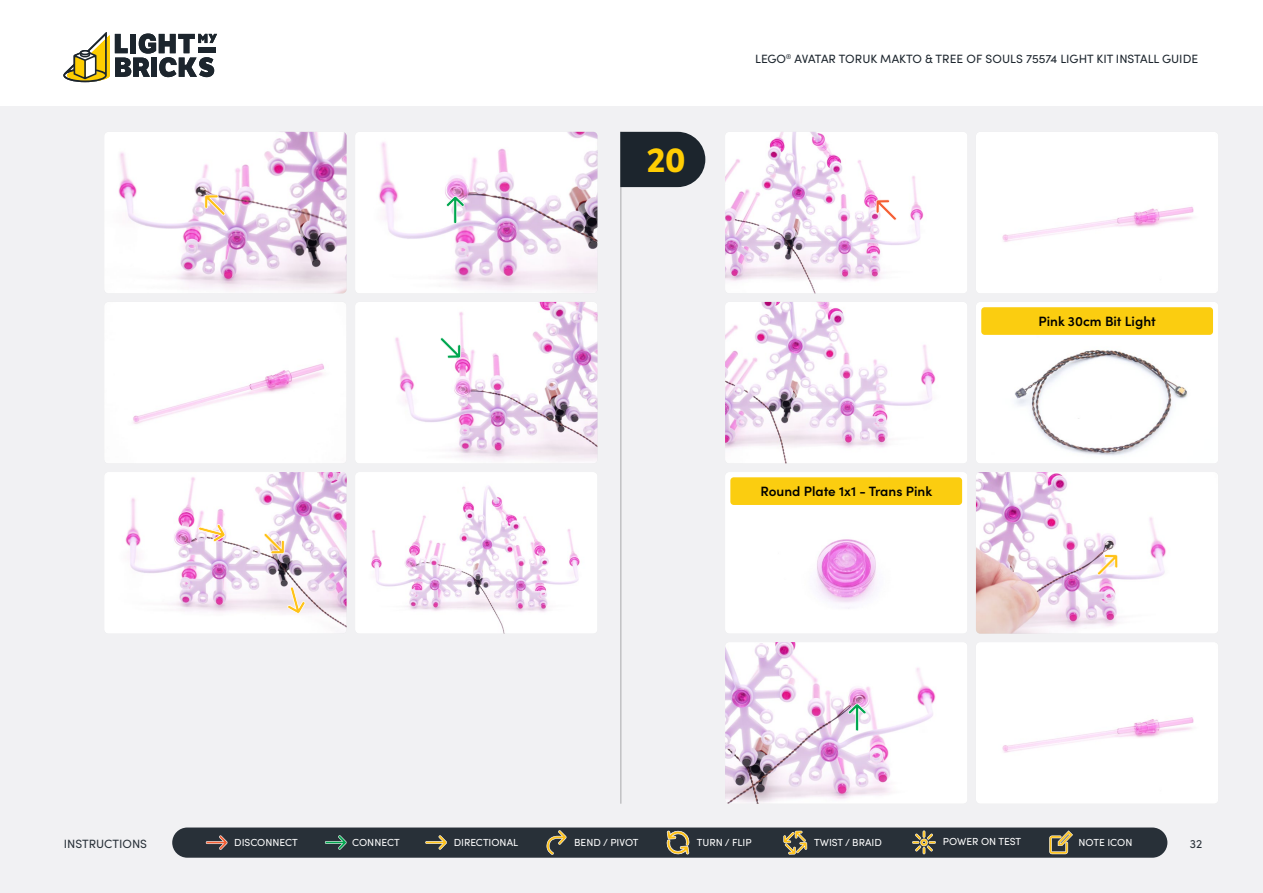
<style>
.page{position:relative;width:1263px;height:893px;background:#fff}
.page>*{position:absolute;margin:0;border:0;box-sizing:border-box;transform-origin:0 0}
.t1{font:700 33px "LFT Etica";color:#ffcd03}
.t2{font:600 13.5px "Sofia Pro";color:#000}
.t3{font:12px "Sofia Pro";color:#1c252d}
.t4{font:12px "Sofia Pro";color:#283038}
.t5{font:10.2px "Sofia Pro";color:#fff}
</style>
<div class="page">
<div style="left:0;top:106px;width:1263px;height:787px;background:#f1f1f3"></div>
<hr style="left:621px;top:132px;width:1px;height:672px;background:#000">
<div style="left:172px;top:827px;width:995px;height:31px;background:#283038;border-radius:15px"></div>
<svg style="left:783px;top:831px;width:24px;height:23px"></svg>
<svg style="left:206px;top:835px;width:22px;height:15px"></svg>
<svg style="left:325px;top:835px;width:22px;height:15px"></svg>
<svg style="left:425px;top:835px;width:22px;height:15px"></svg>
<svg style="left:546px;top:830px;width:21px;height:25px"></svg>
<svg style="left:1049px;top:830px;width:24px;height:24px"></svg>
<svg style="left:912px;top:830px;width:24px;height:24px"></svg>
<svg style="left:666px;top:830px;width:24px;height:25px"></svg>
<svg style="left:63px;top:32px;width:154px;height:50px"></svg>
<svg style="left:620px;top:132px;width:85px;height:55px;background:#2a323a"></svg>
<img style="left:355px;top:132px;width:242px;height:161px">
<div style="left:976px;top:132px;width:242px;height:161px;background:#fff"></div>
<img style="left:105px;top:132px;width:242px;height:161px">
<img style="left:725px;top:132px;width:242px;height:161px">
<img style="left:355px;top:302px;width:242px;height:161px">
<img style="left:355px;top:472px;width:242px;height:162px">
<img style="left:976px;top:472px;width:242px;height:162px">
<img style="left:105px;top:472px;width:242px;height:161px">
<div style="left:105px;top:302px;width:241px;height:161px;background:#fff"></div>
<img style="left:725px;top:302px;width:242px;height:161px">
<img style="left:725px;top:642px;width:242px;height:162px">
<svg style="left:876px;top:199px;width:21px;height:22px"></svg>
<svg style="left:446px;top:196px;width:18px;height:28px"></svg>
<svg style="left:204px;top:194px;width:22px;height:22px"></svg>
<img style="left:976px;top:302px;width:242px;height:161px">
<div style="left:981px;top:307px;width:232px;height:28px;background:#fbcd10;border-radius:3px"></div>
<img style="left:725px;top:472px;width:242px;height:161px">
<div style="left:730px;top:477px;width:232px;height:28px;background:#fbcd10;border-radius:3px"></div>
<div style="left:976px;top:643px;width:242px;height:160px;background:#fff"></div>
<svg style="left:440px;top:337px;width:21px;height:22px"></svg>
<svg style="left:198px;top:524px;width:28px;height:18px"></svg>
<svg style="left:263px;top:533px;width:22px;height:21px"></svg>
<svg style="left:287px;top:586px;width:18px;height:28px"></svg>
<svg style="left:1097px;top:554px;width:21px;height:21px"></svg>
<svg style="left:848px;top:703px;width:18px;height:28px"></svg>
<h1 class="t1" style="left:647px;top:140px;width:40px">20</h1>
<p class="t3" style="left:755px;top:50px;width:444px">LEGO<sup>®</sup> AVATAR TORUK MAKTO &amp; TREE OF SOULS 75574 LIGHT KIT INSTALL GUIDE</p>
<h2 class="t2" style="left:760px;top:481px;width:173px">Round Plate 1x1 - Trans Pink</h2>
<h2 class="t2" style="left:1038px;top:311px;width:119px">Pink 30cm Bit Light</h2>
<p class="t4" style="left:64px;top:835px;width:85px">INSTRUCTIONS</p>
<p class="t5" style="left:234px;top:835px;width:65px">DISCONNECT</p>
<p class="t5" style="left:352px;top:835px;width:49px">CONNECT</p>
<p class="t5" style="left:454px;top:835px;width:66px">DIRECTIONAL</p>
<p class="t5" style="left:574px;top:835px;width:66px">BEND / PIVOT</p>
<p class="t5" style="left:697px;top:835px;width:56px">TURN / FLIP</p>
<p class="t5" style="left:814px;top:835px;width:69px">TWIST / BRAID</p>
<p class="t5" style="left:943px;top:834px;width:80px">POWER ON TEST</p>
<p class="t5" style="left:1078px;top:835px;width:55px">NOTE ICON</p>
<p class="t4" style="left:1190px;top:835px;width:14px">32</p>
</div>
